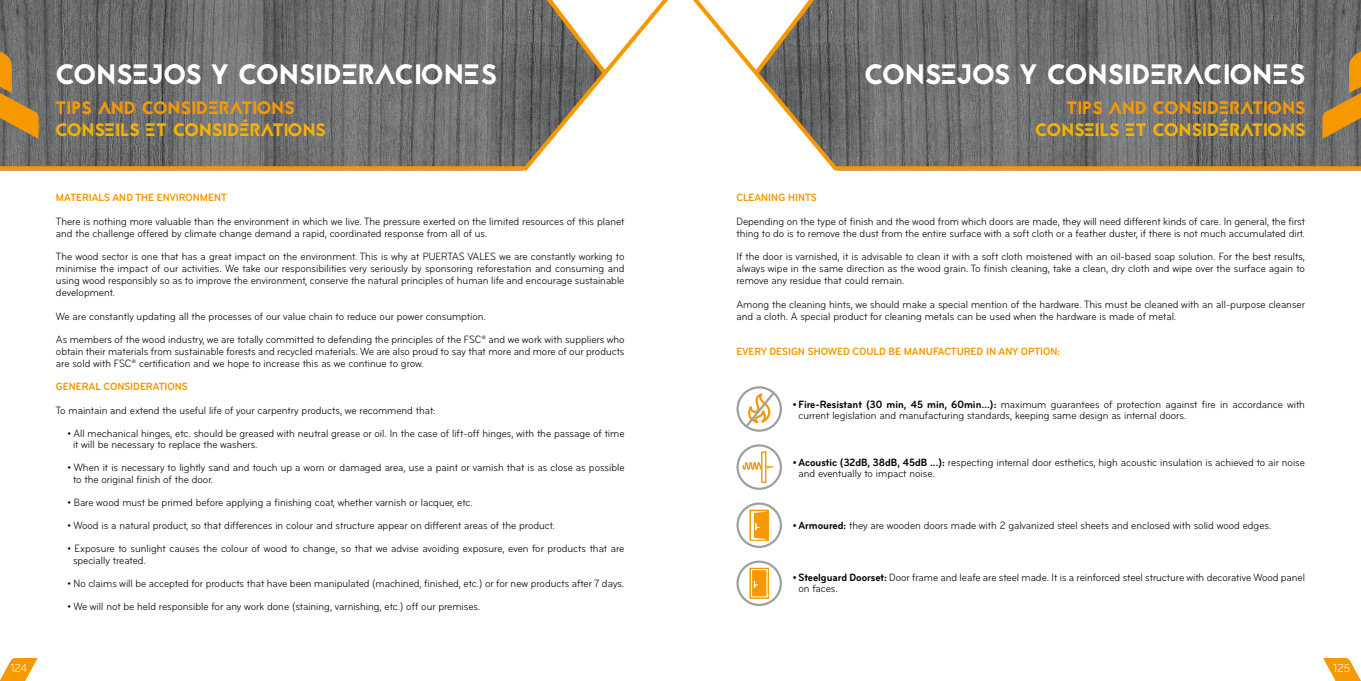
<style>
.page{position:relative;width:1361px;height:681px;background:#fff}
.page>*{position:absolute;margin:0;border:0;box-sizing:border-box;transform-origin:0 0}
.t1{font:28px "Jaapokkisubtract";color:#fff}
.t2{font:18px "Jaapokkisubtract";color:#fab200}
.t3{font:18px "Jaapokkisubtract";color:#f69800}
.t4{font:condensed 12px "Bryant";color:#fff}
.t5{font:condensed 11px/12px "Bryant";color:#000}
.t6{font:700 condensed 11px "Bryant";color:#f69800}
.s1{font-weight:700}
</style>
<div class="page">
<svg style="left:0;top:658px;width:37px;height:22px"></svg>
<img style="left:0;top:0;width:521px;height:166px">
<img style="left:839px;top:0;width:522px;height:166px">
<svg style="left:521px;top:0;width:318px;height:170px"></svg>
<svg style="left:0;top:51px;width:204px;height:115px;background:#716d65"></svg>
<svg style="left:1157px;top:51px;width:204px;height:115px;background:#716d65"></svg>
<svg style="left:0;top:166px;width:527px;height:4px;background:#ed9506"></svg>
<svg style="left:834px;top:166px;width:527px;height:4px;background:#ed9506"></svg>
<svg style="left:744px;top:387px;width:33px;height:42px"></svg>
<div style="left:736px;top:386px;width:46px;height:45px;border:2px solid #9d9e9e;border-radius:50%"></div>
<div style="left:736px;top:444px;width:46px;height:45px;border:2px solid #9d9e9e;border-radius:50%"></div>
<svg style="left:742px;top:450px;width:31px;height:33px"></svg>
<div style="left:736px;top:502px;width:46px;height:45px;border:2px solid #9d9e9e;border-radius:50%"></div>
<svg style="left:749px;top:509px;width:20px;height:31px"></svg>
<div style="left:736px;top:560px;width:46px;height:45px;border:2px solid #9d9e9e;border-radius:50%"></div>
<svg style="left:749px;top:567px;width:20px;height:31px"></svg>
<svg style="left:1323px;top:658px;width:38px;height:22px"></svg>
<p class="t4" style="left:11px;top:661px;width:18px">124</p>
<h1 class="t1" style="left:55px;top:54px;width:443px">CONSEJOS Y CONSIDERACIONES</h1>
<h2 class="t3" style="left:55px;top:95px;width:241px">TIPS AND CONSIDERATIONS</h2>
<h2 class="t2" style="left:55px;top:117px;width:272px">CONSEILS ET CONSIDÉRATIONS</h2>
<p class="t6" style="left:56px;top:192px;width:172px">MATERIALS AND THE ENVIRONMENT</p>
<p class="t5" style="left:56px;top:215px;width:570px">There is nothing more valuable than the environment in which we live. The pressure exerted on the limited resources of this planet and the challenge offered by climate change demand a rapid, coordinated response from all of us.</p>
<p class="t5" style="left:56px;top:251px;width:570px;text-align:justify">The wood sector is one that has a great impact on the environment. This is why at PUERTAS VALES we are constantly working to minimise the impact of our activities. We take our responsibilities very seriously by sponsoring reforestation and consuming and using wood responsibly so as to improve the environment, conserve the natural principles of human life and encourage sustainable development.</p>
<p class="t5" style="left:56px;top:304px;width:570px;line-height:23.5px">We are constantly updating all the processes of our value chain to reduce our power consumption.<br>As members of the wood industry, we are totally committed to defending the principles of the FSC® and we work with suppliers who</p>
<p class="t5" style="left:56px;top:346px;width:570px">obtain their materials from sustainable forests and recycled materials. We are also proud to say that more and more of our products are sold with FSC® certification and we hope to increase this as we continue to grow.</p>
<p class="t6" style="left:56px;top:381px;width:133px">GENERAL CONSIDERATIONS</p>
<p class="t5" style="left:56px;top:404px;width:381px">To maintain and extend the useful life of your carpentry products, we recommend that:</p>
<p class="t5" style="left:73px;top:427px;width:553px;line-height:11.5px;text-indent:-6px">• All mechanical hinges, etc. should be greased with neutral grease or oil. In the case of lift-off hinges, with the passage of time it will be necessary to replace the washers.</p>
<p class="t5" style="left:73px;top:462px;width:553px;line-height:11.5px;text-indent:-6px">• When it is necessary to lightly sand and touch up a worn or damaged area, use a paint or varnish that is as close as possible to the original finish of the door.</p>
<p class="t5" style="left:67px;top:496px;width:407px">• Bare wood must be primed before applying a finishing coat, whether varnish or lacquer, etc.</p>
<p class="t5" style="left:67px;top:519px;width:489px">• Wood is a natural product, so that differences in colour and structure appear on different areas of the product.</p>
<p class="t5" style="left:73px;top:542px;width:553px;line-height:11.5px;text-indent:-6px">• Exposure to sunlight causes the colour of wood to change, so that we advise avoiding exposure, even for products that are specially treated.</p>
<p class="t5" style="left:67px;top:577px;width:558px">• No claims will be accepted for products that have been manipulated (machined, finished, etc.) or for new products after 7 days.</p>
<p class="t5" style="left:67px;top:600px;width:415px">• We will not be held responsible for any work done (staining, varnishing, etc.) off our premises.</p>
<h1 class="t1" style="left:864px;top:54px;width:443px">CONSEJOS Y CONSIDERACIONES</h1>
<h2 class="t3" style="left:1066px;top:95px;width:241px">TIPS AND CONSIDERATIONS</h2>
<h2 class="t2" style="left:1035px;top:117px;width:272px">CONSEILS ET CONSIDÉRATIONS</h2>
<p class="t6" style="left:736px;top:192px;width:82px">CLEANING HINTS</p>
<p class="t5" style="left:736px;top:215px;width:570px">Depending on the type of finish and the wood from which doors are made, they will need different kinds of care. In general, the first thing to do is to remove the dust from the entire surface with a soft cloth or a feather duster, if there is not much accumulated dirt.</p>
<p class="t5" style="left:736px;top:251px;width:570px;text-align:justify">If the door is varnished, it is advisable to clean it with a soft cloth moistened with an oil-based soap solution. For the best results, always wipe in the same direction as the wood grain. To finish cleaning, take a clean, dry cloth and wipe over the surface again to remove any residue that could remain.</p>
<p class="t5" style="left:736px;top:298px;width:570px">Among the cleaning hints, we should make a special mention of the hardware. This must be cleaned with an all-purpose cleanser and a cloth. A special product for cleaning metals can be used when the hardware is made of metal.</p>
<p class="t6" style="left:736px;top:345px;width:325px">EVERY DESIGN SHOWED COULD BE MANUFACTURED IN ANY OPTION:</p>
<p class="t5" style="left:798px;top:398px;width:508px;line-height:11.5px;text-indent:-6px"><span class="s1">• Fire-Resistant (30 min, 45 min, 60min…):</span> maximum guarantees of protection against fire in accordance with current legislation and manufacturing standards, keeping same design as internal doors.</p>
<p class="t5" style="left:798px;top:456px;width:508px;line-height:11.5px;text-indent:-6px"><span class="s1">• Acoustic (32dB, 38dB, 45dB ...):</span> respecting internal door esthetics, high acoustic insulation is achieved to air noise and eventually to impact noise.</p>
<p class="t5" style="left:793px;top:519px;width:480px"><span class="s1">• Armoured:</span> they are wooden doors made with 2 galvanized steel sheets and enclosed with solid wood edges.</p>
<p class="t5" style="left:798px;top:571px;width:508px;line-height:11.5px;text-indent:-6px"><span class="s1">• Steelguard Doorset:</span> Door frame and leafe are steel made. It is a reinforced steel structure with decorative Wood panel on faces.</p>
<p class="t4" style="left:1333px;top:661px;width:18px">125</p>
</div>
